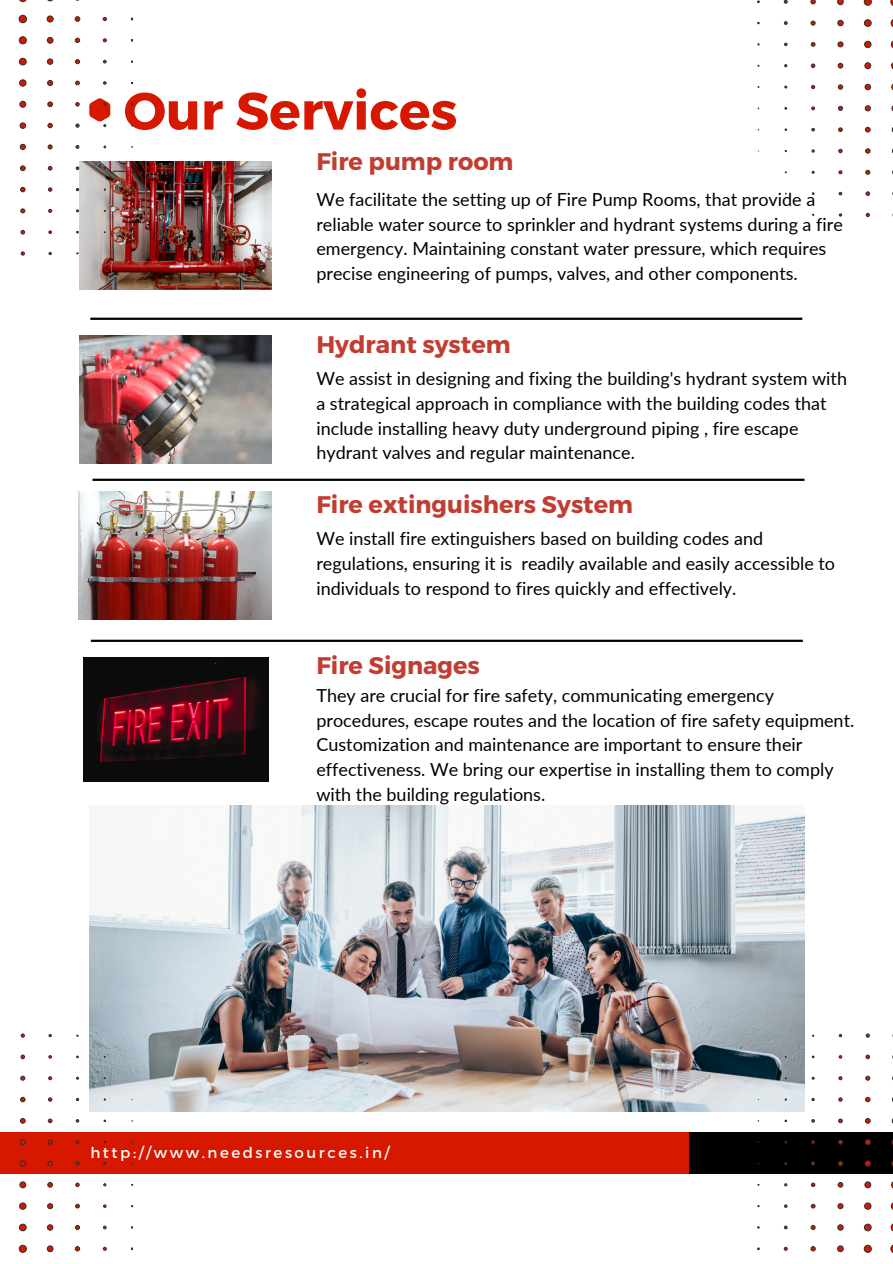
<style>
.page{position:relative;width:893px;height:1264px;background:#fff}
.page>*{position:absolute;margin:0;border:0;box-sizing:border-box;transform-origin:0 0}
.t1{font:700 52.5px "Montserrat";color:#d61800}
.t2{font:700 24px "Montserrat";color:#c13d32}
.t3{font:18px/24.8px "Lato";color:#000}
.t4{font:15px "Montserrat";letter-spacing:.17em;color:#fff}
</style>
<div class="page">
<div style="left:688px;top:1132px;width:204px;height:41px;background:#000"></div>
<div style="left:0;top:1132px;width:688px;height:41px;background:#d61800"></div>
<hr style="left:90px;top:317px;width:712px;height:3px;background:#000">
<img style="left:89px;top:805px;width:715px;height:306px">
<hr style="left:92px;top:478px;width:712px;height:3px;background:#000">
<hr style="left:91px;top:639px;width:711px;height:3px;background:#000">
<img style="left:79px;top:162px;width:192px;height:128px">
<img style="left:80px;top:336px;width:191px;height:128px">
<img style="left:79px;top:491px;width:192px;height:128px">
<img style="left:83px;top:657px;width:186px;height:124px">
<svg style="left:19px;top:0;width:8px;height:2px"></svg>
<div style="left:19px;top:15px;width:8px;height:8px;background:#d61800;border-radius:50%"></div>
<div style="left:19px;top:15px;width:8px;height:8px;border:1px solid #332c2b;border-radius:50%"></div>
<div style="left:19px;top:37px;width:7px;height:7px;background:#d61800;border-radius:50%"></div>
<div style="left:19px;top:37px;width:7px;height:7px;border:1px solid #332c2b;border-radius:50%"></div>
<div style="left:19px;top:58px;width:7px;height:7px;background:#d61800;border-radius:50%"></div>
<div style="left:19px;top:58px;width:7px;height:7px;border:1px solid #332c2b;border-radius:50%"></div>
<svg style="left:20px;top:80px;width:6px;height:6px"></svg>
<svg style="left:20px;top:101px;width:6px;height:6px"></svg>
<svg style="left:20px;top:123px;width:6px;height:5px"></svg>
<svg style="left:20px;top:144px;width:5px;height:5px"></svg>
<svg style="left:20px;top:166px;width:5px;height:5px"></svg>
<svg style="left:21px;top:187px;width:4px;height:5px"></svg>
<svg style="left:21px;top:209px;width:4px;height:4px"></svg>
<svg style="left:21px;top:230px;width:4px;height:4px"></svg>
<svg style="left:47px;top:16px;width:6px;height:6px"></svg>
<svg style="left:47px;top:37px;width:6px;height:6px"></svg>
<svg style="left:47px;top:59px;width:6px;height:5px"></svg>
<svg style="left:48px;top:80px;width:5px;height:5px"></svg>
<svg style="left:48px;top:102px;width:4px;height:5px"></svg>
<svg style="left:48px;top:123px;width:4px;height:5px"></svg>
<svg style="left:48px;top:145px;width:4px;height:4px"></svg>
<svg style="left:48px;top:166px;width:4px;height:4px"></svg>
<svg style="left:48px;top:188px;width:4px;height:3px"></svg>
<svg style="left:75px;top:17px;width:5px;height:4px"></svg>
<svg style="left:75px;top:38px;width:5px;height:5px"></svg>
<svg style="left:75px;top:60px;width:5px;height:4px"></svg>
<svg style="left:75px;top:81px;width:4px;height:4px"></svg>
<svg style="left:76px;top:102px;width:3px;height:4px"></svg>
<svg style="left:103px;top:17px;width:3px;height:4px"></svg>
<svg style="left:89px;top:98px;width:21px;height:29px"></svg>
<svg style="left:864px;top:0;width:7px;height:5px"></svg>
<div style="left:864px;top:20px;width:7px;height:6px;background:#d61800;border-radius:50%"></div>
<div style="left:864px;top:20px;width:7px;height:6px;border:1px solid #332c2b;border-radius:50%"></div>
<div style="left:864px;top:41px;width:6px;height:7px;background:#d61800;border-radius:50%"></div>
<div style="left:864px;top:41px;width:7px;height:7px;border:1px solid #332c2b;border-radius:50%"></div>
<svg style="left:864px;top:63px;width:6px;height:6px"></svg>
<svg style="left:864px;top:84px;width:6px;height:6px"></svg>
<svg style="left:865px;top:106px;width:5px;height:5px"></svg>
<svg style="left:865px;top:127px;width:5px;height:5px"></svg>
<svg style="left:865px;top:149px;width:5px;height:4px"></svg>
<svg style="left:865px;top:170px;width:4px;height:4px"></svg>
<svg style="left:865px;top:192px;width:4px;height:3px"></svg>
<svg style="left:837px;top:0;width:6px;height:5px"></svg>
<svg style="left:837px;top:20px;width:6px;height:6px"></svg>
<svg style="left:837px;top:42px;width:6px;height:5px"></svg>
<svg style="left:838px;top:63px;width:4px;height:5px"></svg>
<svg style="left:838px;top:85px;width:4px;height:4px"></svg>
<svg style="left:838px;top:106px;width:4px;height:4px"></svg>
<svg style="left:838px;top:128px;width:4px;height:3px"></svg>
<svg style="left:838px;top:149px;width:4px;height:4px"></svg>
<svg style="left:810px;top:0;width:5px;height:4px"></svg>
<svg style="left:811px;top:21px;width:4px;height:4px"></svg>
<svg style="left:811px;top:42px;width:4px;height:4px"></svg>
<svg style="left:811px;top:85px;width:3px;height:4px"></svg>
<div style="left:19px;top:1245px;width:7px;height:7px;background:#d61800;border-radius:50%"></div>
<div style="left:19px;top:1245px;width:7px;height:7px;border:1px solid #332c2b;border-radius:50%"></div>
<div style="left:19px;top:1224px;width:7px;height:6px;background:#d61800;border-radius:50%"></div>
<div style="left:19px;top:1224px;width:7px;height:6px;border:1px solid #332c2b;border-radius:50%"></div>
<div style="left:20px;top:1202px;width:6px;height:7px;background:#d61800;border-radius:50%"></div>
<div style="left:20px;top:1202px;width:6px;height:7px;border:1px solid #332c2b;border-radius:50%"></div>
<svg style="left:20px;top:1181px;width:6px;height:6px"></svg>
<svg style="left:20px;top:1160px;width:6px;height:6px"></svg>
<svg style="left:20px;top:1139px;width:5px;height:5px"></svg>
<svg style="left:20px;top:1118px;width:5px;height:5px"></svg>
<svg style="left:21px;top:1097px;width:4px;height:4px"></svg>
<svg style="left:21px;top:1076px;width:4px;height:4px"></svg>
<svg style="left:21px;top:1055px;width:4px;height:3px"></svg>
<svg style="left:21px;top:1033px;width:3px;height:4px"></svg>
<svg style="left:47px;top:1245px;width:6px;height:6px"></svg>
<svg style="left:47px;top:1224px;width:6px;height:6px"></svg>
<svg style="left:48px;top:1203px;width:5px;height:5px"></svg>
<svg style="left:48px;top:1182px;width:4px;height:5px"></svg>
<svg style="left:48px;top:1161px;width:4px;height:4px"></svg>
<svg style="left:48px;top:1140px;width:4px;height:4px"></svg>
<svg style="left:48px;top:1118px;width:4px;height:4px"></svg>
<svg style="left:48px;top:1097px;width:4px;height:4px"></svg>
<svg style="left:75px;top:1246px;width:5px;height:4px"></svg>
<svg style="left:75px;top:1225px;width:5px;height:4px"></svg>
<svg style="left:75px;top:1204px;width:4px;height:3px"></svg>
<svg style="left:76px;top:1182px;width:3px;height:4px"></svg>
<div style="left:864px;top:1245px;width:7px;height:7px;background:#d61800;border-radius:50%"></div>
<div style="left:864px;top:1245px;width:7px;height:7px;border:1px solid #332c2b;border-radius:50%"></div>
<div style="left:864px;top:1224px;width:7px;height:6px;background:#d61800;border-radius:50%"></div>
<div style="left:864px;top:1224px;width:7px;height:6px;border:1px solid #332c2b;border-radius:50%"></div>
<div style="left:864px;top:1202px;width:6px;height:7px;background:#d61800;border-radius:50%"></div>
<div style="left:864px;top:1202px;width:7px;height:7px;border:1px solid #332c2b;border-radius:50%"></div>
<svg style="left:864px;top:1181px;width:6px;height:6px"></svg>
<svg style="left:864px;top:1160px;width:6px;height:6px"></svg>
<svg style="left:865px;top:1139px;width:5px;height:5px"></svg>
<svg style="left:865px;top:1118px;width:5px;height:5px"></svg>
<svg style="left:865px;top:1097px;width:5px;height:4px"></svg>
<svg style="left:865px;top:1076px;width:4px;height:4px"></svg>
<svg style="left:865px;top:1055px;width:4px;height:3px"></svg>
<svg style="left:866px;top:1033px;width:3px;height:4px"></svg>
<svg style="left:837px;top:1245px;width:6px;height:6px"></svg>
<svg style="left:837px;top:1224px;width:6px;height:6px"></svg>
<svg style="left:837px;top:1203px;width:6px;height:5px"></svg>
<svg style="left:838px;top:1182px;width:4px;height:5px"></svg>
<svg style="left:838px;top:1161px;width:4px;height:4px"></svg>
<svg style="left:838px;top:1140px;width:4px;height:4px"></svg>
<svg style="left:838px;top:1118px;width:4px;height:4px"></svg>
<svg style="left:838px;top:1097px;width:4px;height:4px"></svg>
<svg style="left:810px;top:1246px;width:5px;height:4px"></svg>
<svg style="left:811px;top:1225px;width:4px;height:4px"></svg>
<svg style="left:811px;top:1204px;width:4px;height:3px"></svg>
<h1 class="t1" style="left:124px;top:77px;width:335px">Our Services</h1>
<h2 class="t2" style="left:316px;top:146px;width:198px">Fire pump room</h2>
<p class="t3" style="left:316px;top:186px;width:528px">We facilitate the setting up of Fire Pump Rooms, that provide a reliable water source to sprinkler and hydrant systems during a fire emergency. Maintaining constant water pressure, which requires precise engineering of pumps, valves, and other components.</p>
<h2 class="t2" style="left:316px;top:329px;width:196px">Hydrant system</h2>
<p class="t3" style="left:316px;top:366px;width:532px">We assist in designing and fixing the building's hydrant system with a strategical approach in compliance with the building codes that include installing heavy duty underground piping , fire escape hydrant valves and regular maintenance.</p>
<h2 class="t2" style="left:316px;top:489px;width:318px">Fire extinguishers System</h2>
<p class="t3" style="left:316px;top:526px;width:520px">We install fire extinguishers based on building codes and regulations, ensuring it is readily available and easily accessible to individuals to respond to fires quickly and effectively.</p>
<h2 class="t2" style="left:316px;top:650px;width:165px">Fire Signages</h2>
<p class="t3" style="left:316px;top:682px;width:539px">They are crucial for fire safety, communicating emergency procedures, escape routes and the location of fire safety equipment.<br>Customization and maintenance are important to ensure their effectiveness. We bring our expertise in installing them to comply with the building regulations.</p>
<p class="t4" style="left:90px;top:1143px;width:300px">http://www.needsresources.in/</p>
</div>
